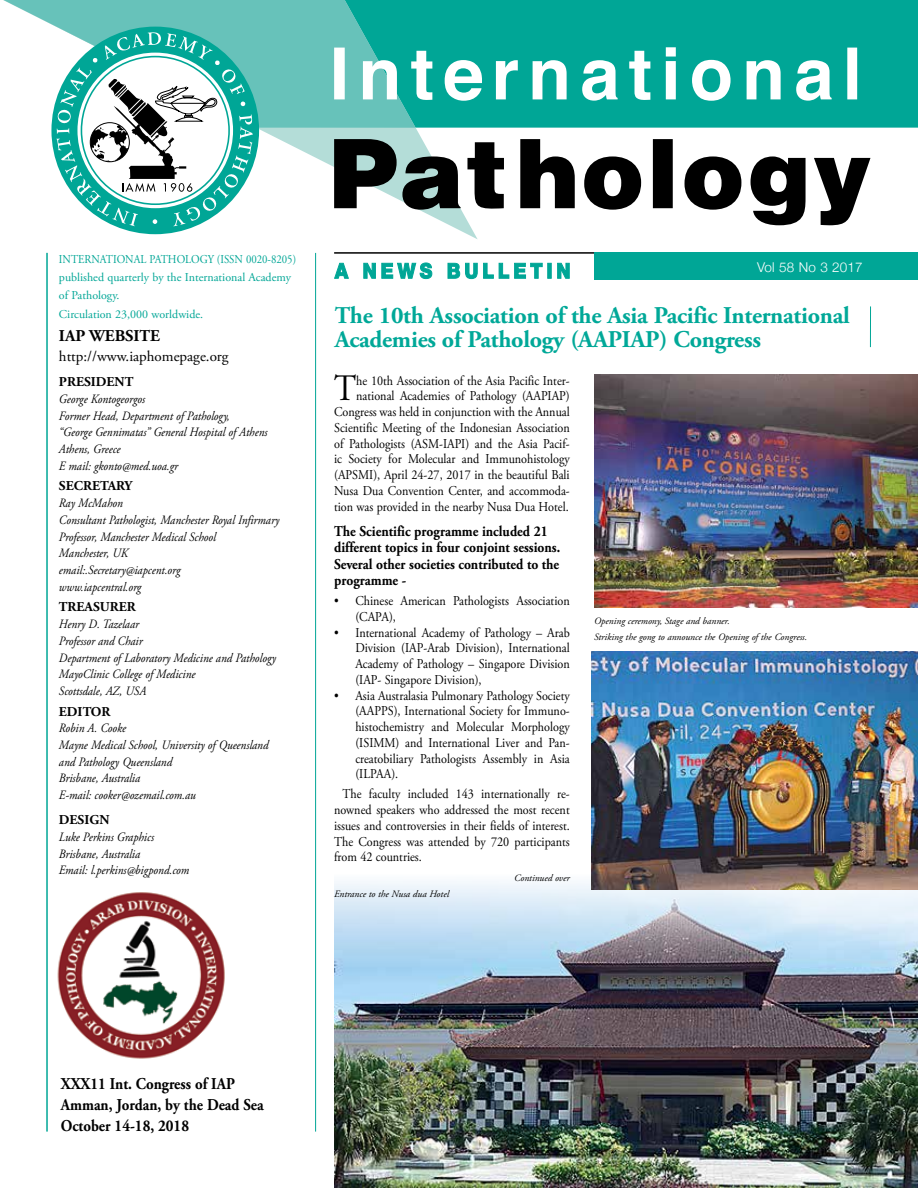
<style>
.page{position:relative;width:918px;height:1188px;background:#fff}
.page>*{position:absolute;margin:0;border:0;box-sizing:border-box;transform-origin:0 0}
.t1{font:37.2px "Adobe Garamond Pro";color:#000;scale:.9 1}
.t2{font:700 24px/24px "Adobe Garamond Pro";letter-spacing:-.01em;color:#00a898}
.t3{font:700 16.5px/21px "Adobe Garamond Pro";color:#000;scale:.9 1}
.t4{font:700 16.5px "Adobe Garamond Pro";color:#000}
.t5{font:700 15px/16.5px "Adobe Garamond Pro";color:#000;scale:.9 1}
.t6{font:15px "Adobe Garamond Pro";color:#000}
.t7{font:13.5px/15.8px "Adobe Garamond Pro";color:#000;text-align:justify;scale:.9 1}
.t8{font:700 13.5px "Adobe Garamond Pro";color:#000}
.t9{font:300 13.5px "Helvetica Neue";letter-spacing:.01em;color:#fff}
.t10{font:italic 12.75px/16.6px "Adobe Garamond Pro";color:#000;scale:.9 1}
.t11{font:12px/18.1px "Adobe Garamond Pro";color:#00a696;scale:.9 1}
.t12{font:italic 9.75px/16px "Adobe Garamond Pro";color:#000}
</style>
<div class="page">
<img style="left:335px;top:874px;width:583px;height:314px">
<hr style="left:315px;top:253px;width:1px;height:879px;background:#00a696">
<hr style="left:46px;top:253px;width:2px;height:879px;background:#00a696">
<div style="left:478px;top:0;width:440px;height:128px;background:#00a696"></div>
<hr style="left:334px;top:252px;width:266px;height:2px;background:#000">
<div style="left:594px;top:252px;width:324px;height:28px;background:#00a696"></div>
<svg style="left:3px;top:0;width:475px;height:239px"></svg>
<svg style="left:4px;top:0;width:412px;height:128px;fill:#67c2ba"></svg>
<div style="left:51px;top:27px;width:208px;height:207px;background:#00a696;border-radius:50%"></div>
<svg style="left:56px;top:32px;width:197px;height:194px"></svg>
<svg style="left:334px;top:139px;width:536px;height:86px"></svg>
<svg style="left:334px;top:47px;width:523px;height:54px"></svg>
<svg style="left:334px;top:262px;width:236px;height:18px"></svg>
<img style="left:57px;top:892px;width:168px;height:167px">
<hr style="left:870px;top:306px;width:1px;height:41px;background:#00a696">
<img style="left:594px;top:375px;width:324px;height:232px">
<img style="left:592px;top:651px;width:326px;height:238px">
<p class="t11" style="left:59px;top:251px;width:265px">INTERNATIONAL PATHOLOGY (ISSN 0020-8205) published quarterly by the International Academy of Pathology.<br>Circulation 23,000 worldwide.</p>
<p class="t4" style="left:59px;top:326px;width:103px">IAP WEBSITE</p>
<p class="t6" style="left:59px;top:347px;width:171px">http://www.iaphomepage.org</p>
<p class="t8" style="left:59px;top:374px;width:76px">PRESIDENT</p>
<p class="t10" style="left:59px;top:391px;width:233px">George Kontogeorgos<br>Former Head, Department of Pathology,<br>“George Gennimatas” General Hospital of Athens<br>Athens, Greece<br>E mail: gkonto@med.uoa.gr</p>
<p class="t8" style="left:59px;top:478px;width:75px">SECRETARY</p>
<p class="t10" style="left:59px;top:495px;width:246px">Ray McMahon<br>Consultant Pathologist, Manchester Royal Infirmary<br>Professor, Manchester Medical School<br>Manchester, UK<br>email:.Secretary@iapcent.org<br>www.iapcentral.org</p>
<p class="t8" style="left:59px;top:599px;width:78px">TREASURER</p>
<p class="t10" style="left:59px;top:616px;width:243px">Henry D. Tazelaar<br>Professor and Chair<br>Department of Laboratory Medicine and Pathology<br>MayoClinic College of Medicine<br>Scottsdale, AZ, USA</p>
<p class="t8" style="left:59px;top:704px;width:53px">EDITOR</p>
<p class="t10" style="left:59px;top:720px;width:234px">Robin A. Cooke<br>Mayne Medical School, University of Queensland and Pathology Queensland<br>Brisbane, Australia<br>E-mail: cooker@ozemail.com.au</p>
<p class="t8" style="left:59px;top:812px;width:52px">DESIGN</p>
<p class="t10" style="left:59px;top:829px;width:146px">Luke Perkins Graphics<br>Brisbane, Australia<br>Email: l.perkins@bigpond.com</p>
<p class="t9" style="left:757px;top:259px;width:107px">Vol 58 No 3 2017</p>
<h2 class="t2" style="left:335px;top:304px;width:517px">The 10th Association of the Asia Pacific International<br>Academies of Pathology (AAPIAP) Congress</h2>
<h1 class="t1" style="left:334px;top:366px;width:26px">T</h1>
<p class="t7" style="left:334px;top:373px;width:263px;text-align:right">he 10th Association of the Asia Pacific Inter&shy;national Academies of Pathology (AAPIAP)<br>Congress was held in conjunction with the Annual Scientific Meeting of the Indonesian Association of Pathologists (ASM-IAPI) and the Asia Pacif&shy;ic Society for Molecular and Immunohistology (APSMI), April 24-27, 2017 in the beautiful Bali Nusa Dua Convention Center, and accommoda&shy;tion was provided in the nearby Nusa Dua Hotel.</p>
<p class="t5" style="left:334px;top:523px;width:253px">The Scientific programme included 21 different topics in four conjoint sessions.<br>Several other societies contributed to the programme -</p>
<p class="t7" style="left:355px;top:593px;width:240px;text-indent:-21px">• Chinese American Pathologists Association (CAPA),</p>
<p class="t7" style="left:355px;top:625px;width:240px;text-indent:-21px">• International Academy of Pathology – Arab Division (IAP-Arab Division), International Academy of Pathology – Singapore Division (IAP- Singapore Division),</p>
<p class="t7" style="left:355px;top:688px;width:240px;text-indent:-21px">• Asia Australasia Pulmonary Pathology Society (AAPPS), International Society for Immuno&shy;histochemistry and Molecular Morphology (ISIMM) and International Liver and Pan&shy;creatobiliary Pathologists Assembly in Asia (ILPAA).</p>
<p class="t7" style="left:334px;top:787px;width:263px;text-indent:9px">The faculty included 143 internationally re&shy;nowned speakers who addressed the most recent issues and controversies in their fields of interest.<br>The Congress was attended by 720 participants from 42 countries.</p>
<p class="t12" style="left:514px;top:870px;width:57px">Continued over</p>
<p class="t12" style="left:334px;top:886px;width:116px">Entrance to the Nusa dua Hotel</p>
<p class="t12" style="left:594px;top:613px;width:215px">Opening ceremony, Stage and banner.<br>Striking the gong to announce the Opening of the Congress.</p>
<p class="t3" style="left:61px;top:1073px;width:227px">XXX11 Int. Congress of IAP<br>Amman, Jordan, by the Dead Sea<br>October 14-18, 2018</p>
</div>
